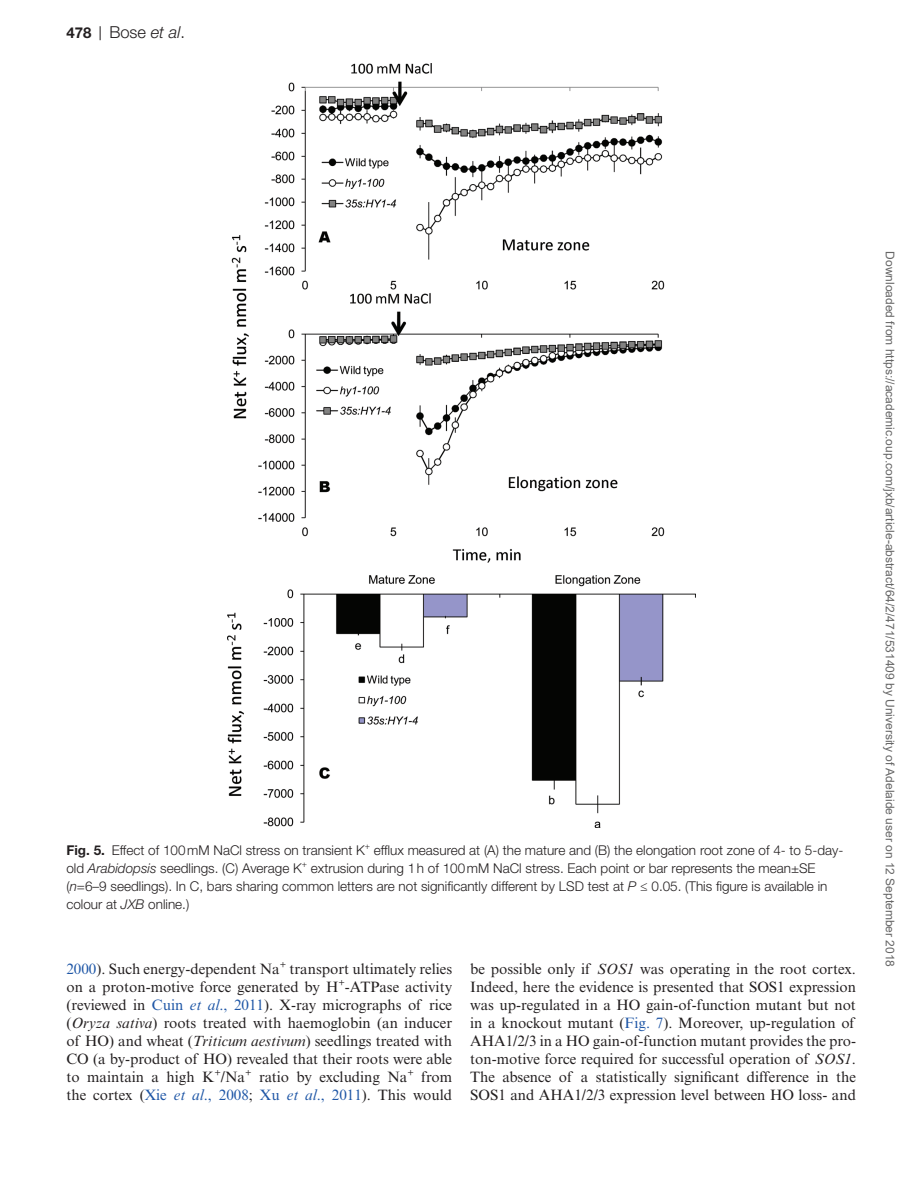
<style>
.page{position:relative;width:919px;height:1187px;background:#fff}
.page>*{position:absolute;margin:0;border:0;box-sizing:border-box;transform-origin:0 0}
.t1{font:300 16.5px "Helvetica Neue LT Std";color:#231f20}
.t2{font:15px/18px "Times New Roman MT Std";color:#231f20;text-align:justify}
.t3{font:300 13.5px/18px "Helvetica Neue LT Std";color:#231f20}
.t4{font:12px "Arial";color:#666}
.s1{font-weight:700;font-size:15px}
.s2{font-family:"Times New Roman MT Std";font-weight:400;font-size:15px}
.s3{font-style:italic}
.s4{font-weight:700}
.s5{color:#1e56a6}
.s6{font-style:italic;color:#1e56a6}
</style>
<div class="page">
<img style="left:227px;top:63px;width:468px;height:764px">
<p class="t1" style="left:66px;top:22px;width:120px"><span class="s1">478</span> <span class="s2">|</span> Bose <span class="s3">et al</span>.</p>
<p class="t3" style="left:66px;top:840px;width:778px"><span class="s4">Fig. 5.</span> Effect of 100mM NaCl stress on transient K<sup>+</sup> efflux measured at (A) the mature and (B) the elongation root zone of 4- to 5-day&shy;old <span class="s3">Arabidopsis</span> seedlings. (C) Average K<sup>+</sup> extrusion during 1h of 100mM NaCl stress. Each point or bar represents the mean±SE (<span class="s3">n</span>=6–9 seedlings). In C, bars sharing common letters are not significantly different by LSD test at <span class="s3">P</span> ≤ 0.05. (This figure is available in colour at <span class="s3">JXB</span> online.)</p>
<p class="t2" style="left:66px;top:960px;width:387px"><span class="s5">2000</span>). Such energy-dependent Na<sup>+</sup> transport ultimately relies on a proton-motive force generated by H<sup>+</sup>-ATPase activity (reviewed in <span class="s5">Cuin</span> <span class="s6">et al</span><span class="s5">., 2011</span>). X-ray micrographs of rice (<span class="s3">Oryza sativa</span>) roots treated with haemoglobin (an inducer of HO) and wheat (<span class="s3">Triticum aestivum</span>) seedlings treated with CO (a by-product of HO) revealed that their roots were able to maintain a high K<sup>+</sup>/Na<sup>+</sup> ratio by excluding Na<sup>+</sup> from the cortex (<span class="s5">Xie</span> <span class="s6">et al</span><span class="s5">., 2008</span>; <span class="s5">Xu</span> <span class="s6">et al</span><span class="s5">., 2011</span>). This would</p>
<p class="t2" style="left:470px;top:960px;width:387px">be possible only if <span class="s3">SOS1</span> was operating in the root cortex.<br>Indeed, here the evidence is presented that SOS1 expression was up-regulated in a HO gain-of-function mutant but not in a knockout mutant (<span class="s5">Fig. 7</span>). Moreover, up-regulation of AHA1/2/3 in a HO gain-of-function mutant provides the pro&shy;ton-motive force required for successful operation of <span class="s3">SOS1</span>.<br>The absence of a statistically significant difference in the SOS1 and AHA1/2/3 expression level between HO loss- and</p>
<p class="t4" style="left:894px;top:251px;width:717px;rotate:90deg">Downloaded from https://academic.oup.com/jxb/article-abstract/64/2/471/531409 by University of Adelaide user on 12 September 2018</p>
</div>
